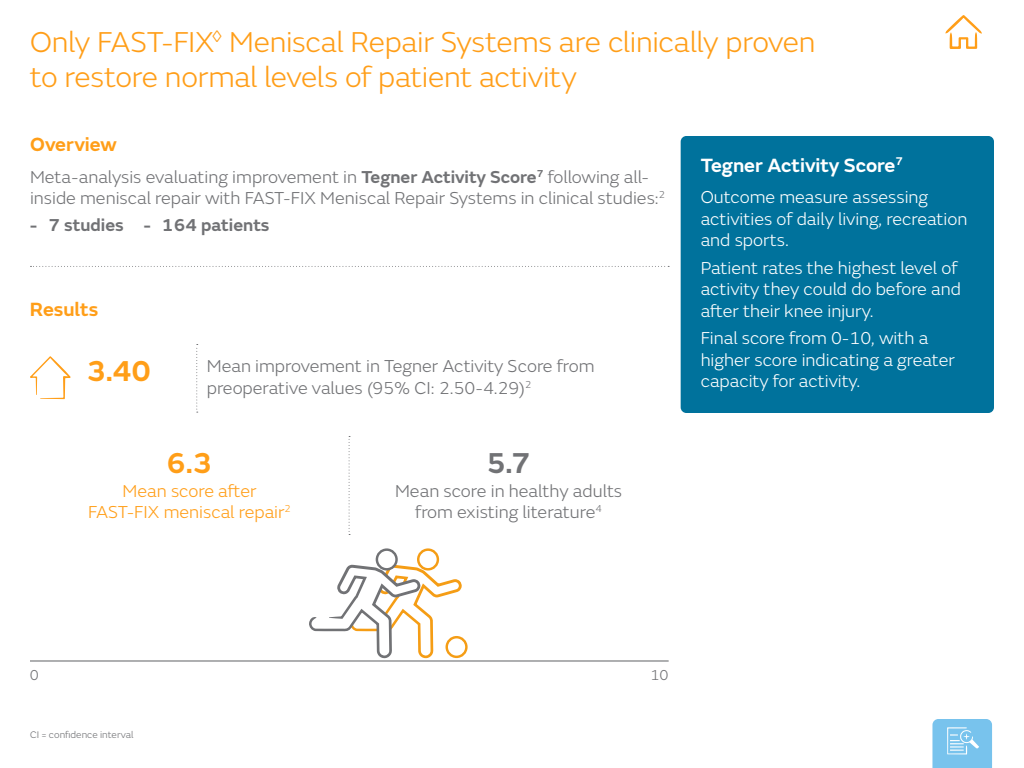
<style>
.page{position:relative;width:1024px;height:768px;background:#fff}
.page>*{position:absolute;margin:0;border:0;box-sizing:border-box;transform-origin:0 0}
.t1{font:300 30px/35px "SN Emeric";letter-spacing:-.01em;color:#ff9e18}
.t2{font:600 30px "SN Emeric";color:#ff9e18}
.t3{font:600 30px "SN Emeric";color:#717275}
.t4{font:600 20px "SN Emeric";color:#fff}
.t5{font:600 20px "SN Emeric";color:#ff9e18}
.t6{font:300 18px/21.6px "SN Emeric";color:#717275}
.t7{font:300 18px/21.6px "SN Emeric";color:#fff}
.t8{font:300 18px/21.6px "SN Emeric";color:#ff9e18;text-align:center}
.t9{font:600 18px "SN Emeric";color:#717275}
.t10{font:300 15px "SN Emeric";color:#717275}
.t11{font:300 10px "SN Emeric";color:#717275}
.s1{font-weight:600}
</style>
<div class="page">
<svg style="left:932px;top:719px;width:60px;height:49px;background:#83c8ee"></svg>
<svg style="left:945px;top:15px;width:37px;height:34px"></svg>
<div style="left:681px;top:136px;width:313px;height:277px;background:#00729c;border-radius:6px"></div>
<svg style="left:30px;top:266px;width:639px;height:1px"></svg>
<svg style="left:196px;top:344px;width:2px;height:69px"></svg>
<svg style="left:349px;top:436px;width:1px;height:99px"></svg>
<hr style="left:30px;top:660px;width:639px;height:2px;background:#717275">
<svg style="left:30px;top:356px;width:41px;height:43px"></svg>
<svg style="left:418px;top:550px;width:20px;height:19px"></svg>
<div style="left:417px;top:548px;width:22px;height:23px;border:2px solid #f59d15;border-radius:50%"></div>
<svg style="left:447px;top:637px;width:19px;height:20px"></svg>
<div style="left:446px;top:636px;width:22px;height:22px;border:2px solid #f59d15;border-radius:50%"></div>
<svg style="left:309px;top:565px;width:153px;height:94px"></svg>
<svg style="left:377px;top:550px;width:20px;height:19px"></svg>
<div style="left:376px;top:548px;width:22px;height:23px;border:2px solid #717275;border-radius:50%"></div>
<h1 class="t1" style="left:30px;top:24px;width:787px">Only FAST-FIX<sup>◊</sup> Meniscal Repair Systems are clinically proven to restore normal levels of patient activity</h1>
<p class="t5" style="left:30px;top:132px;width:88px">Overview</p>
<p class="t6" style="left:30px;top:166px;width:637px">Meta-analysis evaluating improvement in <span class="s1">Tegner Activity Score</span><sup>7</sup> following all&shy;inside meniscal repair with FAST-FIX Meniscal Repair Systems in clinical studies:<sup>2</sup></p>
<p class="t9" style="left:30px;top:214px;width:241px">- 7 studies - 164 patients</p>
<p class="t5" style="left:30px;top:297px;width:70px">Results</p>
<h1 class="t2" style="left:87px;top:352px;width:66px">3.40</h1>
<p class="t6" style="left:207px;top:355px;width:389px">Mean improvement in Tegner Activity Score from preoperative values (95% CI: 2.50-4.29)<sup>2</sup></p>
<h1 class="t2" style="left:167px;top:444px;width:47px">6.3</h1>
<p class="t8" style="left:88px;top:480px;width:204px">Mean score after<br>FAST-FIX meniscal repair<sup>2</sup></p>
<h1 class="t3" style="left:487px;top:444px;width:45px">5.7</h1>
<p class="t6" style="left:395px;top:480px;width:229px;text-align:center">Mean score in healthy adults from existing literature<sup>4</sup></p>
<p class="t4" style="left:701px;top:152px;width:204px">Tegner Activity Score<sup>7</sup></p>
<p class="t7" style="left:701px;top:186px;width:268px">Outcome measure assessing activities of daily living, recreation and sports.</p>
<p class="t7" style="left:701px;top:257px;width:262px">Patient rates the highest level of activity they could do before and after their knee injury.</p>
<p class="t7" style="left:701px;top:327px;width:256px">Final score from 0-10, with a higher score indicating a greater capacity for activity.</p>
<p class="t10" style="left:30px;top:666px;width:11px">0</p>
<p class="t10" style="left:651px;top:666px;width:20px">10</p>
<p class="t11" style="left:30px;top:729px;width:105px">CI = confidence interval</p>
</div>
